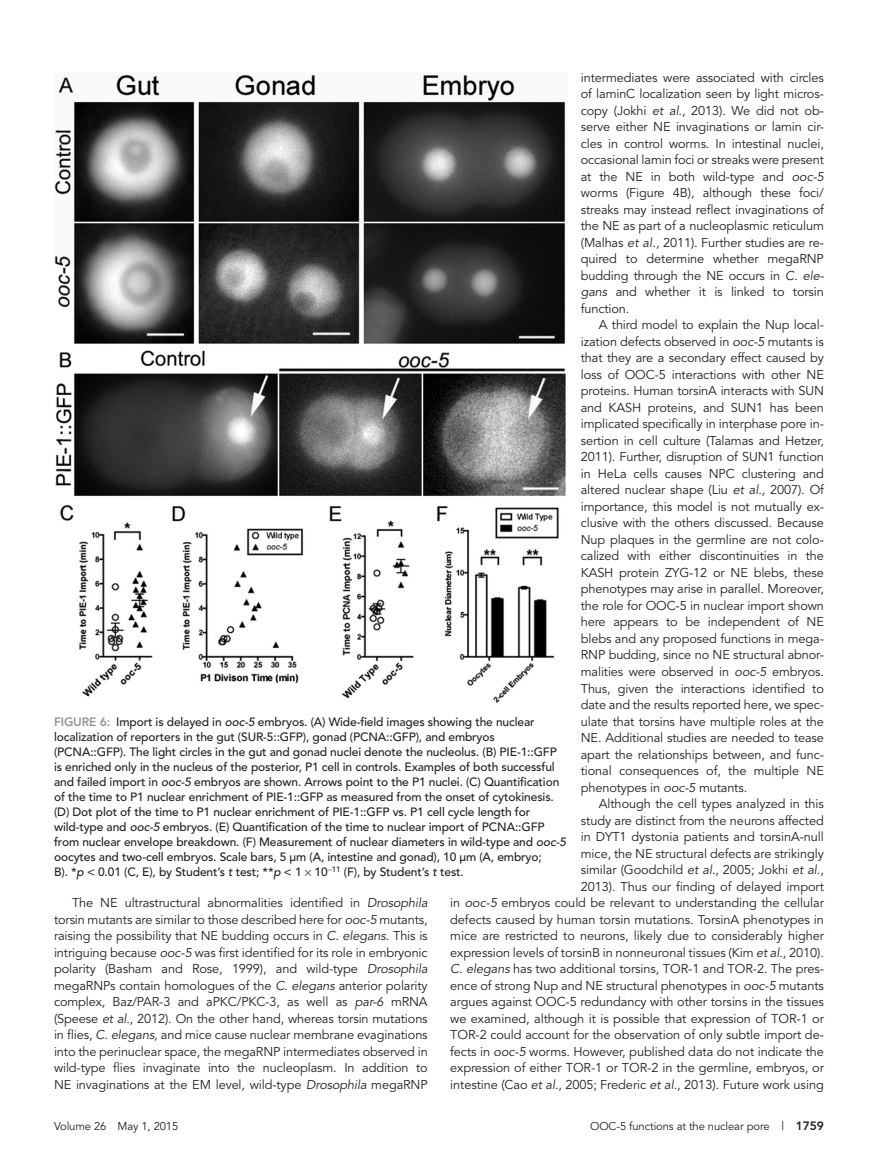
<style>
.page{position:relative;width:878px;height:1175px;background:#fff}
.page>*{position:absolute;margin:0;border:0;box-sizing:border-box;transform-origin:0 0}
.Para{font:12.75px/16.5px "Avenir";letter-spacing:-.005em;color:#231f20;text-align:justify}
.FigCaption{font:500 12px/15px "Avenir";letter-spacing:-.01em;color:#231f20}
.t1{font:11.25px "Avenir";letter-spacing:-.01em;color:#231f20}
.s1{font-style:italic}
.s2{font-weight:800;color:#939598}
.s3{font-size:12px}
.s4{font-weight:800;font-size:12px}
</style>
<div class="page">
<img style="left:54px;top:75px;width:512px;height:627px">
<p class="Para" style="left:580px;top:69px;width:245px">intermediates were associated with circles of laminC localization seen by light micros&shy;copy (Jokhi <span class="s1">et al</span>., 2013). We did not ob&shy;serve either NE invaginations or lamin cir&shy;cles in control worms. In intestinal nuclei, occasional lamin foci or streaks were present at the NE in both wild-type and <span class="s1">ooc-5 </span>worms (Figure 4B), although these foci/ streaks may instead reflect invaginations of the NE as part of a nucleoplasmic reticulum (Malhas <span class="s1">et al</span>., 2011). Further studies are re&shy;quired to determine whether megaRNP budding through the NE occurs in <span class="s1">C. ele&shy;gans</span> and whether it is linked to torsin function.</p>
<p class="Para" style="left:580px;top:317px;width:245px;text-indent:18px">A third model to explain the Nup local&shy;ization defects observed in <span class="s1">ooc-5</span> mutants is that they are a secondary effect caused by loss of OOC-5 interactions with other NE proteins. Human torsinA interacts with SUN and KASH proteins, and SUN1 has been implicated specifically in interphase pore in&shy;sertion in cell culture (Talamas and Hetzer, 2011). Further, disruption of SUN1 function in HeLa cells causes NPC clustering and altered nuclear shape (Liu <span class="s1">et al</span>., 2007). Of importance, this model is not mutually ex&shy;clusive with the others discussed. Because Nup plaques in the germline are not colo&shy;calized with either discontinuities in the KASH protein ZYG-12 or NE blebs, these phenotypes may arise in parallel. Moreover, the role for OOC-5 in nuclear import shown here appears to be independent of NE blebs and any proposed functions in mega-RNP budding, since no NE structural abnor&shy;malities were observed in <span class="s1">ooc-5</span> embryos.<br>Thus, given the interactions identified to date and the results reported here, we spec&shy;ulate that torsins have multiple roles at the NE. Additional studies are needed to tease apart the relationships between, and func&shy;tional consequences of, the multiple NE phenotypes in <span class="s1">ooc-5</span> mutants.</p>
<p class="Para" style="left:450px;top:795px;width:375px;text-align:right">Although the cell types analyzed in this<br>study are distinct from the neurons affected<br>in DYT1 dystonia patients and torsinA-null<br>mice, the NE structural defects are strikingly<br>similar (Goodchild <span class="s1">et al</span>., 2005; Jokhi <span class="s1">et al</span>.,<br>2013). Thus our finding of delayed import<br>in <span class="s1">ooc-5</span> embryos could be relevant to understanding the cellular defects caused by human torsin mutations. TorsinA phenotypes in mice are restricted to neurons, likely due to considerably higher expression levels of torsinB in nonneuronal tissues (Kim <span class="s1">et al</span>., 2010).<br><span class="s1">C. elegans</span> has two additional torsins, TOR-1 and TOR-2. The pres&shy;ence of strong Nup and NE structural phenotypes in <span class="s1">ooc-5</span> mutants argues against OOC-5 redundancy with other torsins in the tissues we examined, although it is possible that expression of TOR-1 or TOR-2 could account for the observation of only subtle import de&shy;fects in <span class="s1">ooc-5</span> worms. However, published data do not indicate the expression of either TOR-1 or TOR-2 in the germline, embryos, or intestine (Cao <span class="s1">et al</span>., 2005; Frederic <span class="s1">et al</span>., 2013). Future work using</p>
<p class="FigCaption" style="left:54px;top:714px;width:513px"><span class="s2">FIGURE 6:</span> Import is delayed in <span class="s1">ooc-5</span> embryos. (A) Wide-field images showing the nuclear localization of reporters in the gut (SUR-5::GFP), gonad (PCNA::GFP), and embryos (PCNA::GFP). The light circles in the gut and gonad nuclei denote the nucleolus. (B) PIE-1::GFP is enriched only in the nucleus of the posterior, P1 cell in controls. Examples of both successful and failed import in <span class="s1">ooc-5</span> embryos are shown. Arrows point to the P1 nuclei. (C) Quantification of the time to P1 nuclear enrichment of PIE-1::GFP as measured from the onset of cytokinesis. (D) Dot plot of the time to P1 nuclear enrichment of PIE-1::GFP vs. P1 cell cycle length for wild-type and <span class="s1">ooc-5</span> embryos. (E) Quantification of the time to nuclear import of PCNA::GFP from nuclear envelope breakdown. (F) Measurement of nuclear diameters in wild-type and <span class="s1">ooc-5 </span>oocytes and two-cell embryos. Scale bars, 5 μm (A, intestine and gonad), 10 μm (A, embryo;<br>B). *<span class="s1">p</span> &lt; 0.01 (C, E), by Student’s <span class="s1">t</span> test; **<span class="s1">p</span> &lt; 1 10−<sup>11</sup> (F), by Student’s <span class="s1">t</span> test.</p>
<p class="Para" style="left:54px;top:894px;width:375px;text-indent:18px">The NE ultrastructural abnormalities identified in <span class="s1">Drosophila </span>torsin mutants are similar to those described here for <span class="s1">ooc-5</span> mutants, raising the possibility that NE budding occurs in <span class="s1">C. elegans</span>. This is intriguing because <span class="s1">ooc-5</span> was first identified for its role in embryonic polarity (Basham and Rose, 1999), and wild-type <span class="s1">Drosophila </span>megaRNPs contain homologues of the <span class="s1">C. elegans</span> anterior polarity complex, Baz/PAR-3 and aPKC/PKC-3, as well as <span class="s1">par-6</span> mRNA (Speese <span class="s1">et al</span>., 2012). On the other hand, whereas torsin mutations in flies, <span class="s1">C. elegans</span>, and mice cause nuclear membrane evaginations into the perinuclear space, the megaRNP intermediates observed in wild-type flies invaginate into the nucleoplasm. In addition to NE invaginations at the EM level, wild-type <span class="s1">Drosophila</span> megaRNP</p>
<p class="t1" style="left:54px;top:1119px;width:126px">Volume 26 May 1, 2015</p>
<p class="t1" style="left:590px;top:1119px;width:235px">OOC-5 functions at the nuclear pore <span class="s3">|</span> <span class="s4">1759</span></p>
</div>
